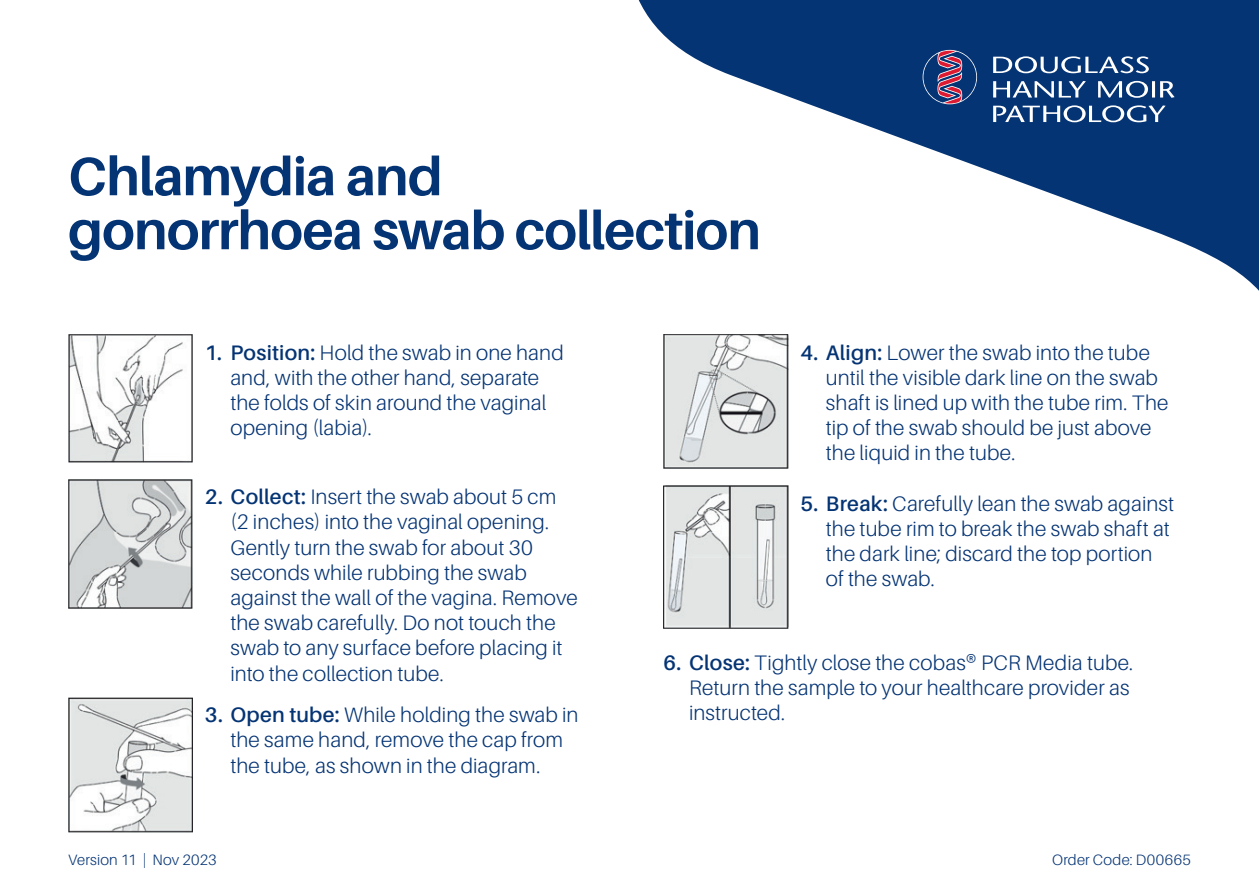
<style>
.page{position:relative;width:1259px;height:893px;background:#fff}
.page>*{position:absolute;margin:0;border:0;box-sizing:border-box;transform-origin:0 0}
.t1{font:700 54px/54px "Aileron";letter-spacing:-.02em;color:#053474}
.t2{font:300 21px/25.2px "Aileron";letter-spacing:.005em;color:#053474}
.t3{font:300 15px "Aileron";letter-spacing:.015em;color:#053474}
.s1{font-weight:600}
</style>
<div class="page">
<svg style="left:638px;top:0;width:621px;height:291px"></svg>
<svg style="left:922px;top:50px;width:252px;height:72px;background:#335488"></svg>
<img style="left:68px;top:335px;width:125px;height:127px">
<img style="left:68px;top:479px;width:125px;height:130px">
<img style="left:68px;top:697px;width:125px;height:135px">
<img style="left:663px;top:335px;width:125px;height:134px">
<img style="left:663px;top:486px;width:125px;height:142px">
<h1 class="t1" style="left:68px;top:150px;width:694px">Chlamydia and<br>gonorrhoea swab collection</h1>
<p class="t2" style="left:230px;top:340px;width:335px;text-indent:-26px"><span class="s1">1. Position:</span> Hold the swab in one hand and, with the other hand, separate the folds of skin around the vaginal opening (labia).</p>
<p class="t2" style="left:230px;top:484px;width:349px;text-indent:-26px"><span class="s1">2. Collect:</span> Insert the swab about 5 cm (2 inches) into the vaginal opening.<br>Gently turn the swab for about 30 seconds while rubbing the swab against the wall of the vagina. Remove the swab carefully. Do not touch the swab to any surface before placing it into the collection tube.</p>
<p class="t2" style="left:205px;top:703px;width:375px;text-align:center"><span class="s1">3. Open tube:</span> While holding the swab in the same hand, remove the cap from<br>the tube, as shown in the diagram.</p>
<p class="t3" style="left:68px;top:851px;width:150px">Version 11 | Nov 2023</p>
<p class="t2" style="left:826px;top:340px;width:344px;text-indent:-26px"><span class="s1">4. Align:</span> Lower the swab into the tube until the visible dark line on the swab shaft is lined up with the tube rim. The tip of the swab should be just above the liquid in the tube.</p>
<p class="t2" style="left:826px;top:491px;width:350px;text-indent:-26px"><span class="s1">5. Break:</span> Carefully lean the swab against the tube rim to break the swab shaft at the dark line; discard the top portion of the swab.</p>
<p class="t2" style="left:689px;top:650px;width:446px;text-indent:-26px"><span class="s1">6. Close:</span> Tightly close the cobas® PCR Media tube.<br>Return the sample to your healthcare provider as instructed.</p>
<p class="t3" style="left:1052px;top:851px;width:140px">Order Code: D00665</p>
</div>
